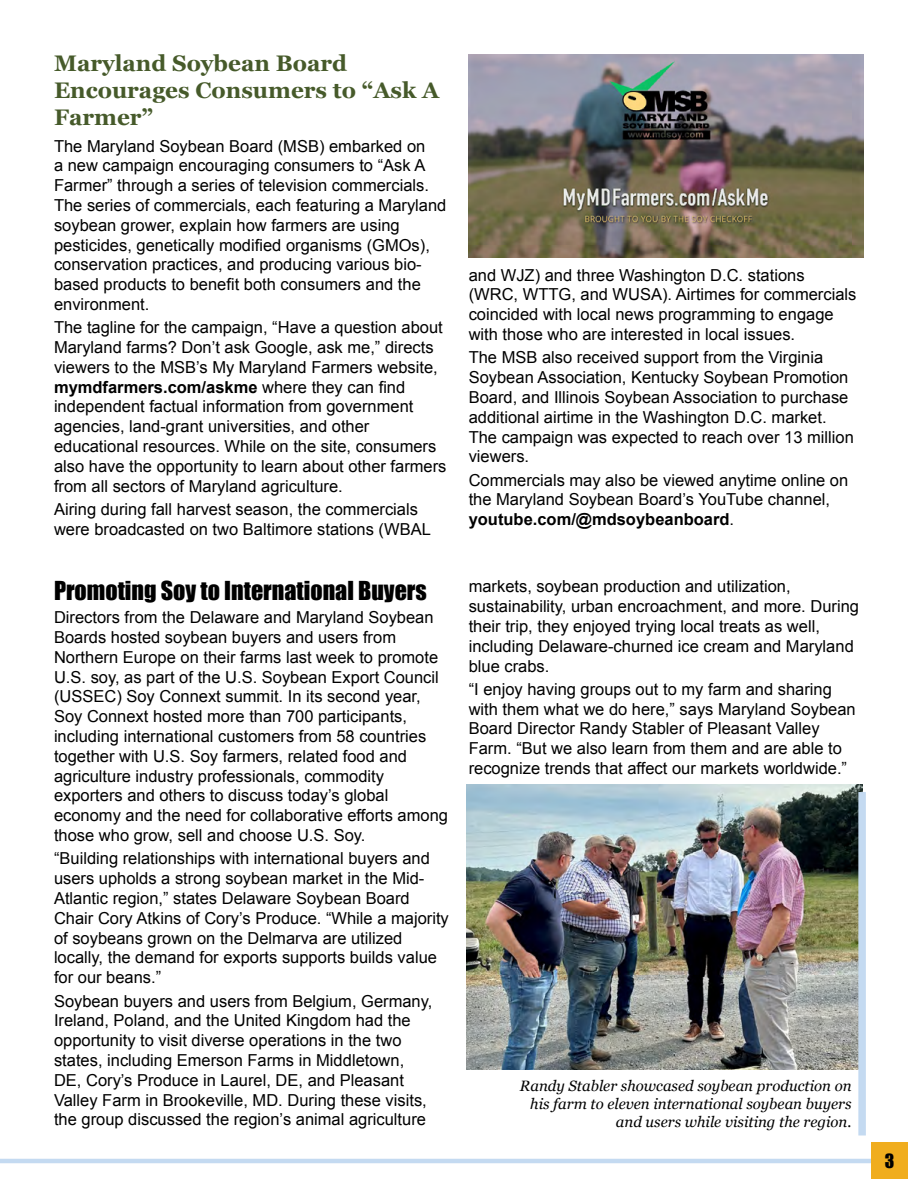
<style>
.page{position:relative;width:918px;height:1188px;background:#fff}
.page>*{position:absolute;margin:0;border:0;box-sizing:border-box;transform-origin:0 0}
.t1{font:24px "Impact";color:#000}
.t2{font:700 22.5px/27px "Georgia";color:#465a2a}
.t3{font:18px "Impact";color:#000}
.t4{font:16.5px/19.8px "Arial";color:#000}
.t5{font:italic 15px/18px "Georgia";color:#000;text-align:right}
.s1{font-weight:700}
</style>
<div class="page">
<img style="left:469px;top:54px;width:395px;height:204px">
<hr style="left:0;top:1159px;width:871px;height:4px;background:#c4daf1">
<div style="left:871px;top:1143px;width:37px;height:36px;background:#f0ad1e"></div>
<img style="left:467px;top:784px;width:395px;height:286px">
<div style="left:858px;top:792px;width:8px;height:344px;background:#c4daf1"></div>
<h2 class="t2" style="left:54px;top:49px;width:387px">Maryland Soybean Board<br>Encourages Consumers to “Ask A<br>Farmer”</h2>
<p class="t4" style="left:54px;top:136px;width:394px">The Maryland Soybean Board (MSB) embarked on<br>a new campaign encouraging consumers to “Ask A Farmer” through a series of television commercials.<br>The series of commercials, each featuring a Maryland soybean grower, explain how farmers are using pesticides, genetically modified organisms (GMOs), conservation practices, and producing various bio&shy;based products to benefit both consumers and the environment.</p>
<p class="t4" style="left:54px;top:318px;width:394px">The tagline for the campaign, “Have a question about Maryland farms? Don’t ask Google, ask me,” directs viewers to the MSB’s My Maryland Farmers website, <span class="s1">mymdfarmers.com/askme</span> where they can find independent factual information from government agencies, land-grant universities, and other educational resources. While on the site, consumers also have the opportunity to learn about other farmers from all sectors of Maryland agriculture.</p>
<p class="t4" style="left:54px;top:499px;width:378px">Airing during fall harvest season, the commercials were broadcasted on two Baltimore stations (WBAL</p>
<h1 class="t1" style="left:54px;top:572px;width:374px">Promoting Soy to International Buyers</h1>
<p class="t4" style="left:54px;top:608px;width:396px">Directors from the Delaware and Maryland Soybean Boards hosted soybean buyers and users from Northern Europe on their farms last week to promote U.S. soy, as part of the U.S. Soybean Export Council (USSEC) Soy Connext summit. In its second year, Soy Connext hosted more than 700 participants, including international customers from 58 countries together with U.S. Soy farmers, related food and agriculture industry professionals, commodity exporters and others to discuss today’s global economy and the need for collaborative efforts among those who grow, sell and choose U.S. Soy.</p>
<p class="t4" style="left:54px;top:849px;width:396px">“Building relationships with international buyers and users upholds a strong soybean market in the Mid-Atlantic region,” states Delaware Soybean Board Chair Cory Atkins of Cory’s Produce. “While a majority of soybeans grown on the Delmarva are utilized locally, the demand for exports supports builds value for our beans.”</p>
<p class="t4" style="left:54px;top:991px;width:380px">Soybean buyers and users from Belgium, Germany, Ireland, Poland, and the United Kingdom had the opportunity to visit diverse operations in the two states, including Emerson Farms in Middletown, DE, Cory’s Produce in Laurel, DE, and Pleasant Valley Farm in Brookeville, MD. During these visits, the group discussed the region’s animal agriculture</p>
<p class="t4" style="left:469px;top:265px;width:389px">and WJZ) and three Washington D.C. stations (WRC, WTTG, and WUSA). Airtimes for commercials coincided with local news programming to engage with those who are interested in local issues.</p>
<p class="t4" style="left:469px;top:348px;width:387px">The MSB also received support from the Virginia Soybean Association, Kentucky Soybean Promotion Board, and Illinois Soybean Association to purchase additional airtime in the Washington D.C. market.<br>The campaign was expected to reach over 13 million viewers.</p>
<p class="t4" style="left:469px;top:470px;width:381px">Commercials may also be viewed anytime online on the Maryland Soybean Board’s YouTube channel, <span class="s1">youtube.com/@mdsoybeanboard</span>.</p>
<p class="t4" style="left:469px;top:577px;width:392px">markets, soybean production and utilization, sustainability, urban encroachment, and more. During their trip, they enjoyed trying local treats as well, including Delaware-churned ice cream and Maryland blue crabs.</p>
<p class="t4" style="left:469px;top:679px;width:388px">“I enjoy having groups out to my farm and sharing with them what we do here,” says Maryland Soybean Board Director Randy Stabler of Pleasant Valley Farm. “But we also learn from them and are able to recognize trends that affect our markets worldwide.”</p>
<p class="t5" style="left:520px;top:1076px;width:333px">Randy Stabler showcased soybean production on his farm to eleven international soybean buyers and users while visiting the region.</p>
<p class="t3" style="left:885px;top:1147px;width:11px">3</p>
</div>
